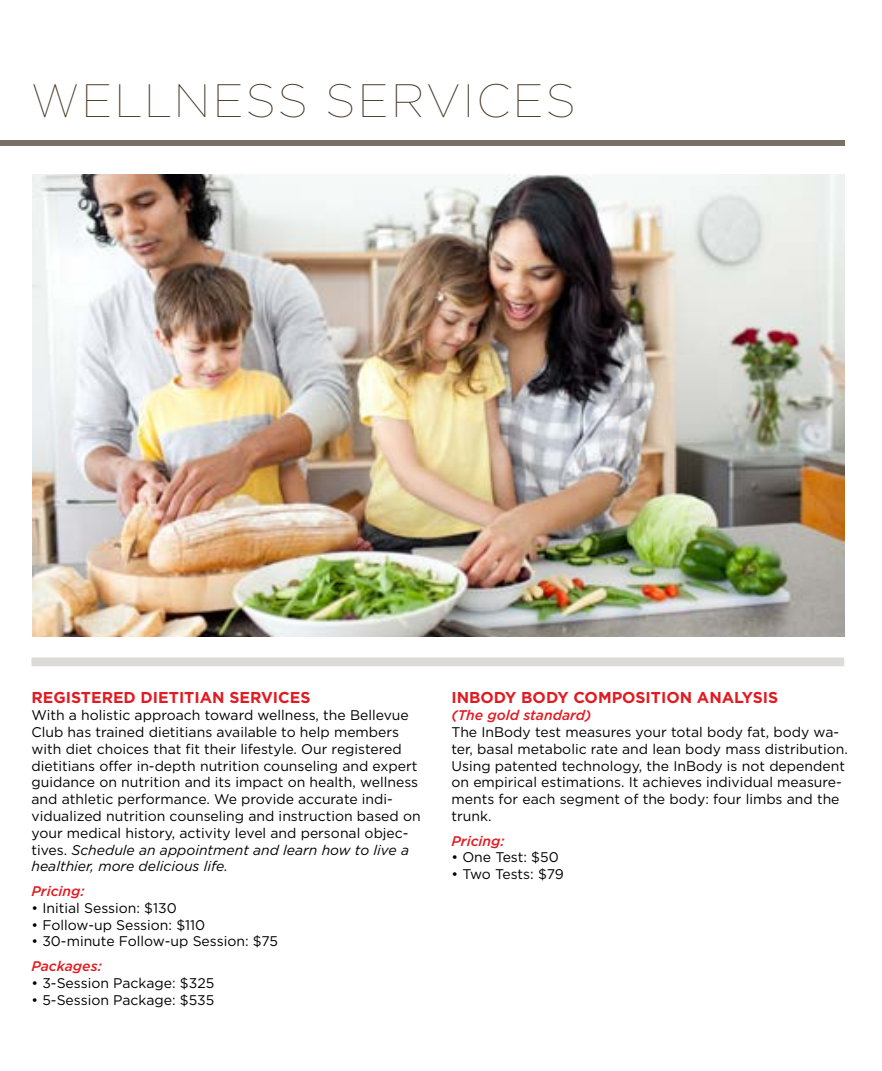
<style>
.page{position:relative;width:882px;height:1071px;background:#fff}
.page>*{position:absolute;margin:0;border:0;box-sizing:border-box;transform-origin:0 0}
.t1{font:100 46.73px "Gotham";letter-spacing:.05em;color:#473624}
.t2{font:700 15.75px "Gotham";color:#e11b22}
.t3{font:14px/16.8px "Gotham";color:#000}
.t4{font:italic 500 14px "Gotham";color:#e11b22}
.s1{font-style:italic}
</style>
<div class="page">
<div style="left:0;top:140px;width:844px;height:5px;background:#787065"></div>
<div style="left:32px;top:658px;width:812px;height:8px;background:#dddbd8"></div>
<img style="left:33px;top:175px;width:811px;height:461px">
<h1 class="t1" style="left:32px;top:72px;width:546px">WELLNESS SERVICES</h1>
<p class="t2" style="left:32px;top:687px;width:280px">REGISTERED DIETITIAN SERVICES</p>
<p class="t3" style="left:32px;top:706px;width:391px">With a holistic approach toward wellness, the Bellevue Club has trained dietitians available to help members with diet choices that fit their lifestyle. Our registered dietitians offer in-depth nutrition counseling and expert guidance on nutrition and its impact on health, wellness and athletic performance. We provide accurate indi&shy;vidualized nutrition counseling and instruction based on your medical history, activity level and personal objec&shy;tives. <span class="s1">Schedule an appointment and learn how to live a healthier, more delicious life.</span></p>
<p class="t4" style="left:32px;top:882px;width:55px">Pricing:</p>
<p class="t3" style="left:32px;top:899px;width:147px">• Initial Session: $130</p>
<p class="t3" style="left:32px;top:916px;width:175px">• Follow-up Session: $110</p>
<p class="t3" style="left:32px;top:933px;width:248px">• 30-minute Follow-up Session: $75</p>
<p class="t4" style="left:32px;top:957px;width:72px">Packages:</p>
<p class="t3" style="left:32px;top:974px;width:184px">• 3-Session Package: $325</p>
<p class="t3" style="left:32px;top:991px;width:184px">• 5-Session Package: $535</p>
<p class="t2" style="left:452px;top:687px;width:328px">INBODY BODY COMPOSITION ANALYSIS</p>
<p class="t4" style="left:452px;top:706px;width:141px">(The gold standard)</p>
<p class="t3" style="left:452px;top:723px;width:398px">The InBody test measures your total body fat, body wa&shy;ter, basal metabolic rate and lean body mass distribution.<br>Using patented technology, the InBody is not dependent on empirical estimations. It achieves individual measure&shy;ments for each segment of the body: four limbs and the trunk.</p>
<p class="t4" style="left:452px;top:831px;width:55px">Pricing:</p>
<p class="t3" style="left:452px;top:849px;width:109px">• One Test: $50</p>
<p class="t3" style="left:452px;top:866px;width:114px">• Two Tests: $79</p>
</div>
